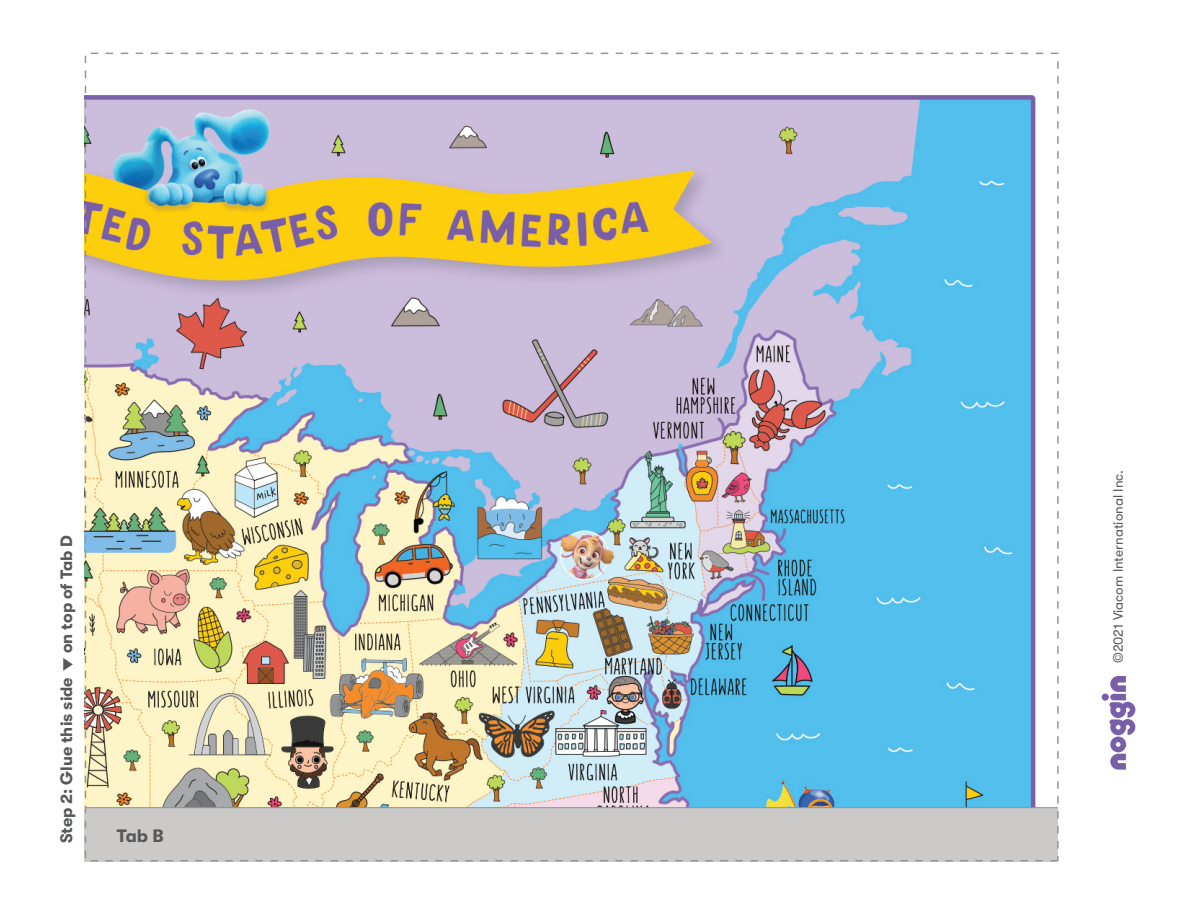
<style>
.page{position:relative;width:1188px;height:918px;background:#fff}
.page>*{position:absolute;margin:0;border:0;box-sizing:border-box;transform-origin:0 0}
.t1{font:700 18px "GT Walsheim";color:#57585a}
.t2{font:700 16.5px "GT Walsheim";color:#57585a}
.t3{font:13.5px "GT Walsheim";color:#57585a}
</style>
<div class="page">
<img style="left:88px;top:52px;width:969px;height:755px">
<div style="left:84px;top:809px;width:973px;height:53px;background:#cbcac9"></div>
<div style="left:1102px;top:694px;width:7px;height:7px;background:#795fa8;border-radius:50%"></div>
<svg style="left:1108px;top:676px;width:27px;height:94px"></svg>
<hr style="left:86px;top:807px;width:972px;height:2px;background:#939598">
<svg style="left:63px;top:658px;width:10px;height:13px"></svg>
<p class="t2" style="left:57px;top:653px;width:120px;rotate:-90deg">on top of Tab D</p>
<p class="t2" style="left:57px;top:843px;width:168px;rotate:-90deg">Step 2: Glue this side</p>
<p class="t1" style="left:117px;top:825px;width:48px">Tab B</p>
<p class="t3" style="left:1111px;top:663px;width:194px;rotate:-90deg">©2021 Viacom International Inc.</p>
</div>
